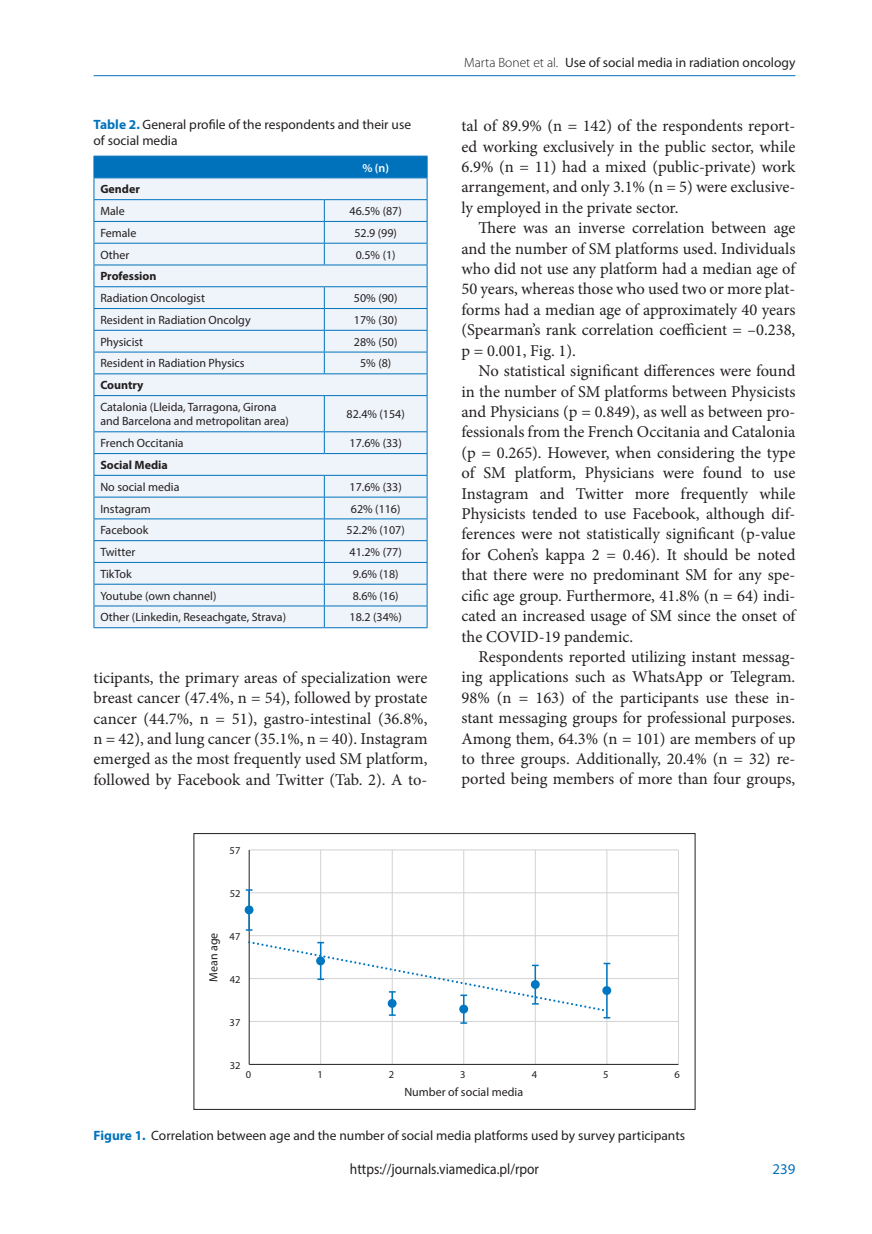
<style>
.page{position:relative;width:872px;height:1234px;background:#fff}
.page>*{position:absolute;margin:0;border:0;box-sizing:border-box;transform-origin:0 0}
._08_Tekst{font:16.5px/20.4px "Minion Pro";letter-spacing:-.005em;color:#231f20;text-align:justify}
.t1{font:15px "Myriad Pro";color:#231f20;scale:.9 1}
.t2{font:14.85px "Myriad Pro";color:#0072bc}
._15_Rycina_podpis{font:13.5px "Myriad Pro";color:#231f20}
._13_Tabela_tytul{font:13.5px/16.2px "Myriad Pro";color:#231f20}
._13_Tabela_tekst{font:12px/14.4px "Myriad Pro";color:#231f20}
._13_Tabela_tekst-2{font:700 12px "Myriad Pro";color:#231f20}
._13_Tabela_naglowek{font:600 12px "Myriad Pro";color:#fff}
.t3{font:10.5px "Myriad Pro";letter-spacing:-.005em;color:#231f20}
.s1{font-weight:700;color:#0072bc}
.s2{font-weight:300}
</style>
<div class="page">
<hr style="left:94px;top:75px;width:701px;height:1px;background:#0072bc">
<div style="left:95px;top:396px;width:332px;height:231px;background:#eff4fa"></div>
<hr style="left:94px;top:395px;width:230px;height:1px;background:#0072bc">
<hr style="left:324px;top:395px;width:103px;height:1px;background:#0072bc">
<hr style="left:324px;top:396px;width:1px;height:35px;background:#0072bc">
<hr style="left:94px;top:431px;width:230px;height:1px;background:#0072bc">
<hr style="left:324px;top:431px;width:103px;height:1px;background:#0072bc">
<svg style="left:324px;top:432px;width:1px;height:21px"></svg>
<hr style="left:94px;top:453px;width:230px;height:1px;background:#0072bc">
<hr style="left:324px;top:453px;width:103px;height:1px;background:#0072bc">
<hr style="left:94px;top:475px;width:230px;height:1px;background:#0072bc">
<hr style="left:324px;top:475px;width:103px;height:1px;background:#0072bc">
<hr style="left:94px;top:496px;width:230px;height:1px;background:#0072bc">
<hr style="left:324px;top:496px;width:103px;height:1px;background:#0072bc">
<hr style="left:94px;top:518px;width:230px;height:1px;background:#0072bc">
<hr style="left:324px;top:518px;width:103px;height:1px;background:#0072bc">
<hr style="left:94px;top:540px;width:230px;height:1px;background:#0072bc">
<hr style="left:324px;top:540px;width:103px;height:1px;background:#0072bc">
<hr style="left:94px;top:562px;width:230px;height:1px;background:#0072bc">
<hr style="left:324px;top:562px;width:103px;height:1px;background:#0072bc">
<hr style="left:94px;top:583px;width:230px;height:1px;background:#0072bc">
<hr style="left:324px;top:583px;width:103px;height:1px;background:#0072bc">
<hr style="left:94px;top:605px;width:230px;height:1px;background:#0072bc">
<hr style="left:324px;top:605px;width:103px;height:1px;background:#0072bc">
<svg style="left:324px;top:475px;width:1px;height:152px"></svg>
<hr style="left:94px;top:396px;width:1px;height:35px;background:#0072bc">
<hr style="left:427px;top:396px;width:1px;height:35px;background:#0072bc">
<svg style="left:94px;top:432px;width:1px;height:195px"></svg>
<svg style="left:427px;top:432px;width:1px;height:195px"></svg>
<hr style="left:94px;top:627px;width:230px;height:1px;background:#0072bc">
<hr style="left:324px;top:627px;width:103px;height:1px;background:#0072bc">
<svg style="left:94px;top:156px;width:334px;height:239px"></svg>
<hr style="left:94px;top:177px;width:230px;height:1px;background:#0072bc">
<hr style="left:324px;top:177px;width:103px;height:1px;background:#0072bc">
<hr style="left:249px;top:1020px;width:429px;height:1px;background:#d1d2d4">
<hr style="left:249px;top:977px;width:429px;height:1px;background:#d1d2d4">
<hr style="left:249px;top:935px;width:429px;height:1px;background:#d1d2d4">
<hr style="left:249px;top:892px;width:429px;height:1px;background:#d1d2d4">
<hr style="left:249px;top:849px;width:429px;height:1px;background:#d1d2d4">
<hr style="left:320px;top:849px;width:1px;height:215px;background:#d1d2d4">
<hr style="left:392px;top:849px;width:1px;height:215px;background:#d1d2d4">
<hr style="left:463px;top:849px;width:1px;height:215px;background:#d1d2d4">
<hr style="left:535px;top:849px;width:1px;height:215px;background:#d1d2d4">
<hr style="left:606px;top:849px;width:1px;height:215px;background:#d1d2d4">
<hr style="left:678px;top:849px;width:1px;height:215px;background:#d1d2d4">
<hr style="left:249px;top:849px;width:1px;height:215px;background:#231f20">
<hr style="left:249px;top:1063px;width:429px;height:1px;background:#231f20">
<hr style="left:248px;top:909px;width:2px;height:20px;background:#0077c0">
<hr style="left:248px;top:889px;width:2px;height:20px;background:#0077c0">
<div style="left:245px;top:905px;width:8px;height:9px;background:#0077c0;border:2px solid #0077c0;border-radius:50%"></div>
<svg style="left:248px;top:939px;width:362px;height:84px"></svg>
<div style="left:193px;top:833px;width:502px;height:276px;border:1px solid #231f20"></div>
<p class="_13_Tabela_tytul" style="left:94px;top:116px;width:319px"><span class="s1">Table 2.</span> General profile of the respondents and their use of social media</p>
<p class="_13_Tabela_naglowek" style="left:362px;top:160px;width:28px">% (n)</p>
<p class="_13_Tabela_tekst-2" style="left:100px;top:181px;width:41px">Gender</p>
<p class="_13_Tabela_tekst" style="left:100px;top:203px;width:26px">Male</p>
<p class="_13_Tabela_tekst" style="left:350px;top:203px;width:54px">46.5% (87)</p>
<p class="_13_Tabela_tekst" style="left:100px;top:225px;width:38px">Female</p>
<p class="_13_Tabela_tekst" style="left:354px;top:225px;width:44px">52.9 (99)</p>
<p class="_13_Tabela_tekst" style="left:100px;top:247px;width:31px">Other</p>
<p class="_13_Tabela_tekst" style="left:356px;top:247px;width:41px">0.5% (1)</p>
<p class="_13_Tabela_tekst-2" style="left:100px;top:268px;width:58px">Profession</p>
<p class="_13_Tabela_tekst" style="left:100px;top:291px;width:106px">Radiation Oncologist</p>
<p class="_13_Tabela_tekst" style="left:354px;top:291px;width:45px">50% (90)</p>
<p class="_13_Tabela_tekst" style="left:100px;top:312px;width:152px">Resident in Radiation Oncolgy</p>
<p class="_13_Tabela_tekst" style="left:354px;top:312px;width:45px">17% (30)</p>
<p class="_13_Tabela_tekst" style="left:100px;top:334px;width:44px">Physicist</p>
<p class="_13_Tabela_tekst" style="left:354px;top:334px;width:45px">28% (50)</p>
<p class="_13_Tabela_tekst" style="left:100px;top:356px;width:146px">Resident in Radiation Physics</p>
<p class="_13_Tabela_tekst" style="left:360px;top:356px;width:33px">5% (8)</p>
<p class="_13_Tabela_tekst-2" style="left:100px;top:377px;width:45px">Country</p>
<p class="_13_Tabela_tekst" style="left:100px;top:399px;width:190px">Catalonia (Lleida, Tarragona, Girona and Barcelona and metropolitan area)</p>
<p class="_13_Tabela_tekst" style="left:346px;top:406px;width:60px">82.4% (154)</p>
<p class="_13_Tabela_tekst" style="left:100px;top:435px;width:85px">French Occitania</p>
<p class="_13_Tabela_tekst" style="left:350px;top:435px;width:54px">17.6% (33)</p>
<p class="_13_Tabela_tekst-2" style="left:100px;top:457px;width:69px">Social Media</p>
<p class="_13_Tabela_tekst" style="left:100px;top:479px;width:81px">No social media</p>
<p class="_13_Tabela_tekst" style="left:350px;top:479px;width:54px">17.6% (33)</p>
<p class="_13_Tabela_tekst" style="left:100px;top:501px;width:52px">Instagram</p>
<p class="_13_Tabela_tekst" style="left:351px;top:501px;width:51px">62% (116)</p>
<p class="_13_Tabela_tekst" style="left:100px;top:522px;width:50px">Facebook</p>
<p class="_13_Tabela_tekst" style="left:346px;top:522px;width:60px">52.2% (107)</p>
<p class="_13_Tabela_tekst" style="left:100px;top:544px;width:36px">Twitter</p>
<p class="_13_Tabela_tekst" style="left:350px;top:544px;width:54px">41.2% (77)</p>
<p class="_13_Tabela_tekst" style="left:100px;top:566px;width:33px">TikTok</p>
<p class="_13_Tabela_tekst" style="left:353px;top:566px;width:47px">9.6% (18)</p>
<p class="_13_Tabela_tekst" style="left:100px;top:588px;width:118px">Youtube (own channel)</p>
<p class="_13_Tabela_tekst" style="left:353px;top:588px;width:47px">8.6% (16)</p>
<p class="_13_Tabela_tekst" style="left:100px;top:609px;width:187px">Other (Linkedin, Reseachgate, Strava)</p>
<p class="_13_Tabela_tekst" style="left:350px;top:609px;width:54px">18.2 (34%)</p>
<p class="_08_Tekst" style="left:94px;top:667px;width:335px">ticipants, the primary areas of specialization were breast cancer (47.4%, n = 54), followed by prostate cancer (44.7%, n = 51), gastro-intestinal (36.8%, n = 42), and lung cancer (35.1%, n = 40). Instagram emerged as the most frequently used SM platform, followed by Facebook and Twitter (Tab. 2). A to-</p>
<p class="t3" style="left:230px;top:844px;width:12px">57</p>
<p class="t3" style="left:230px;top:886px;width:12px">52</p>
<p class="_13_Tabela_tekst" style="left:206px;top:981px;width:51px;rotate:-90deg">Mean age</p>
<p class="t3" style="left:230px;top:929px;width:12px">47</p>
<p class="t3" style="left:230px;top:972px;width:12px">42</p>
<p class="t3" style="left:230px;top:1015px;width:12px">37</p>
<p class="t3" style="left:230px;top:1058px;width:12px">32</p>
<p class="_15_Rycina_podpis" style="left:464px;top:54px;width:333px"><span class="s2">Marta Bonet et al.</span> Use of social media in radiation oncology</p>
<p class="_08_Tekst" style="left:461px;top:116px;width:335px">tal of 89.9% (n = 142) of the respondents report&shy;ed working exclusively in the public sector, while 6.9% (n = 11) had a mixed (public-private) work arrangement, and only 3.1% (n = 5) were exclusive&shy;ly employed in the private sector.</p>
<p class="_08_Tekst" style="left:461px;top:218px;width:335px;text-indent:17px">There was an inverse correlation between age and the number of SM platforms used. Individuals who did not use any platform had a median age of 50 years, whereas those who used two or more plat&shy;forms had a median age of approximately 40 years (Spearman’s rank correlation coefficient = –0.238, p = 0.001, Fig. 1).</p>
<p class="_08_Tekst" style="left:461px;top:360px;width:335px;text-indent:17px">No statistical significant differences were found in the number of SM platforms between Physicists and Physicians (p = 0.849), as well as between pro&shy;fessionals from the French Occitania and Catalonia (p = 0.265). However, when considering the type of SM platform, Physicians were found to use Instagram and Twitter more frequently while Physicists tended to use Facebook, although dif&shy;ferences were not statistically significant (p-value for Cohen’s kappa 2 = 0.46). It should be noted that there were no predominant SM for any spe&shy;cific age group. Furthermore, 41.8% (n = 64) indi&shy;cated an increased usage of SM since the onset of the COVID-19 pandemic.</p>
<p class="_08_Tekst" style="left:461px;top:646px;width:335px;text-indent:17px">Respondents reported utilizing instant messag&shy;ing applications such as WhatsApp or Telegram.<br>98% (n = 163) of the participants use these in&shy;stant messaging groups for professional purposes.<br>Among them, 64.3% (n = 101) are members of up to three groups. Additionally, 20.4% (n = 32) re&shy;ported being members of more than four groups,</p>
<p class="t3" style="left:246px;top:1067px;width:7px">0</p>
<p class="t3" style="left:317px;top:1067px;width:7px">1</p>
<p class="t3" style="left:389px;top:1067px;width:7px">2</p>
<p class="t3" style="left:460px;top:1067px;width:7px">3</p>
<p class="t3" style="left:532px;top:1067px;width:7px">4</p>
<p class="t3" style="left:603px;top:1067px;width:7px">5</p>
<p class="t3" style="left:674px;top:1067px;width:7px">6</p>
<p class="_13_Tabela_tekst" style="left:404px;top:1083px;width:120px">Number of social media</p>
<p class="_15_Rycina_podpis" style="left:94px;top:1127px;width:593px"><span class="s1">Figure 1.</span> Correlation between age and the number of social media platforms used by survey participants</p>
<p class="t1" style="left:350px;top:1159px;width:212px">https://journals.viamedica.pl/rpor</p>
<p class="t2" style="left:772px;top:1159px;width:24px">239</p>
</div>
